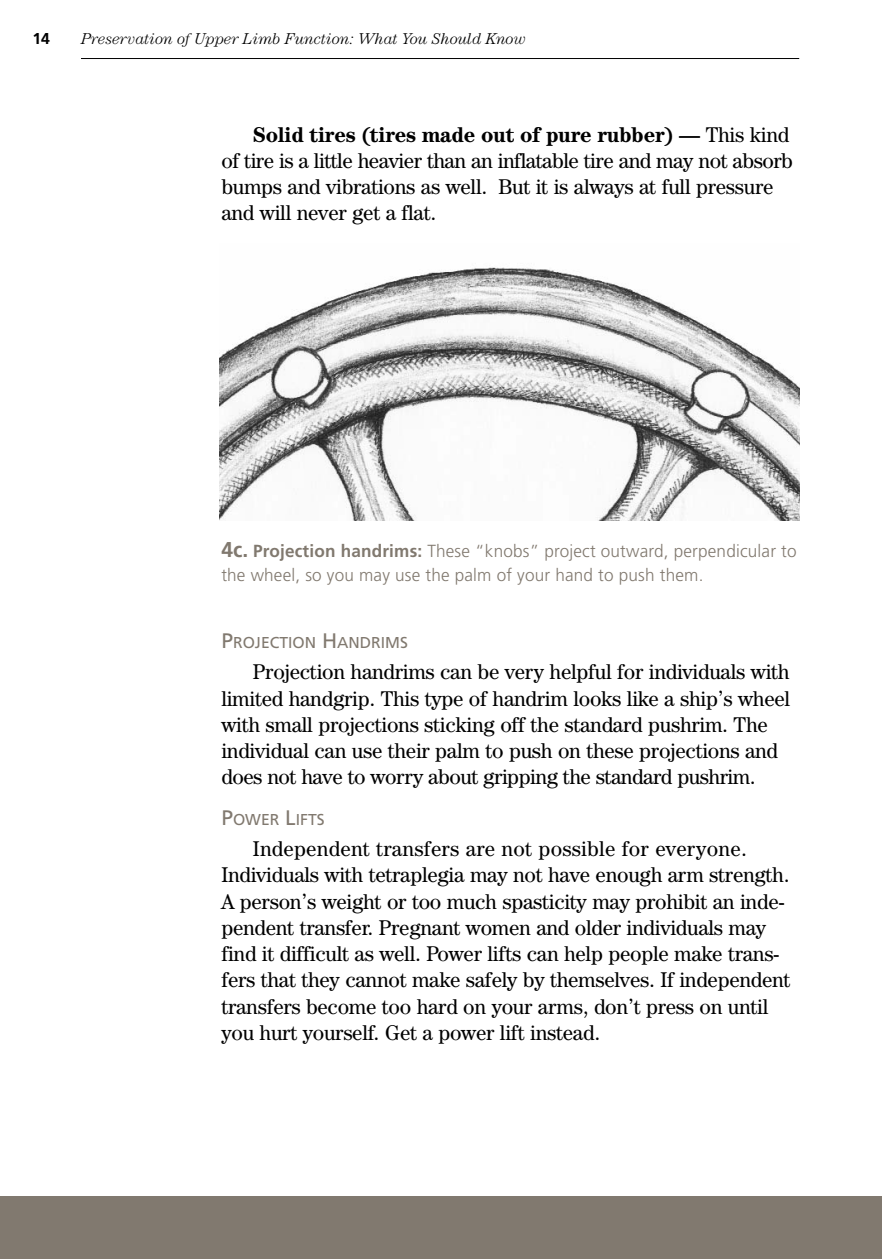
<style>
.page{position:relative;width:882px;height:1259px;background:#fff}
.page>*{position:absolute;margin:0;border:0;box-sizing:border-box;transform-origin:0 0}
.t1{font:21.35px/26.2px "Century IT Cby BT";letter-spacing:-.01em;color:#000}
.t2{font:300 17.5px/24.5px "Frutiger";letter-spacing:.01em;color:#81796f}
.t3{font:italic 300 15.75px "Century IT Cby BT";color:#000}
.t4{font:15.75px "Frutiger";color:#81796f}
.t5{font:700 15.75px "Frutiger";color:#000}
.s1{font-weight:700}
.s2{font-weight:700;font-size:21.35px}
.s3{font-size:21px}
</style>
<div class="page">
<hr style="left:81px;top:58px;width:718px;height:1px;background:#000">
<div style="left:0;top:1196px;width:881px;height:62px;background:#81796f"></div>
<img style="left:220px;top:267px;width:580px;height:253px">
<p class="t5" style="left:32px;top:32px;width:19px">14</p>
<p class="t3" style="left:81px;top:33px;width:446px">Preservation of Upper Limb Function: What You Should Know</p>
<p class="t1" style="left:221px;top:123px;width:573px;text-indent:32px"><span class="s1">Solid tires (tires made out of pure rubber) —</span> This kind of tire is a little heavier than an inflatable tire and may not absorb bumps and vibrations as well. But it is always at full pressure and will never get a flat.</p>
<p class="t2" style="left:221px;top:540px;width:577px"><span class="s2">4c.</span> <span class="s1">Projection handrims:</span> These “knobs” project outward, perpendicular to the wheel, so you may use the palm of your hand to push them.</p>
<p class="t4" style="left:221px;top:635px;width:188px"><span class="s3">P</span>ROJECTION <span class="s3">H</span>ANDRIMS</p>
<p class="t1" style="left:221px;top:660px;width:570px;text-indent:32px">Projection handrims can be very helpful for individuals with limited handgrip. This type of handrim looks like a ship’s wheel with small projections sticking off the standard pushrim. The individual can use their palm to push on these projections and does not have to worry about gripping the standard pushrim.</p>
<p class="t4" style="left:221px;top:812px;width:105px"><span class="s3">P</span>OWER <span class="s3">L</span>IFTS</p>
<p class="t1" style="left:221px;top:837px;width:571px;text-indent:32px">Independent transfers are not possible for everyone.<br>Individuals with tetraplegia may not have enough arm strength.<br>A person’s weight or too much spasticity may prohibit an inde&shy;pendent transfer. Pregnant women and older individuals may find it difficult as well. Power lifts can help people make trans&shy;fers that they cannot make safely by themselves. If independent transfers become too hard on your arms, don’t press on until you hurt yourself. Get a power lift instead.</p>
</div>
